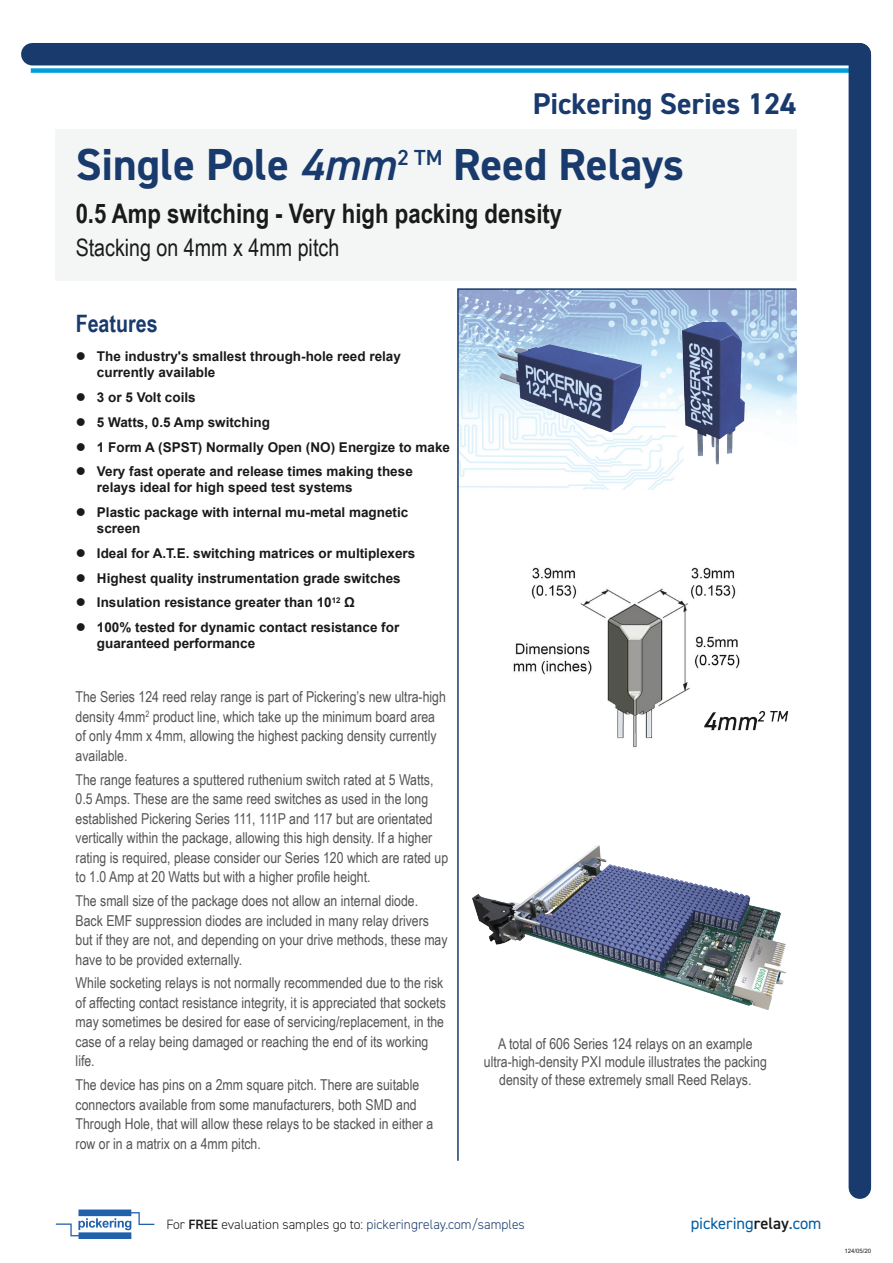
<style>
.page{position:relative;width:893px;height:1263px;background:#fff}
.page>*{position:absolute;margin:0;border:0;box-sizing:border-box;transform-origin:0 0}
.PageMaker_Defaults{font:700 45px "DIN2014";color:#193a6c}
.PageMaker_Defaults-2{font:700 30px "DIN2014";color:#193a6c}
.PageMaker_Defaults-3{font:700 27px "Arial Narrow";color:#1a1a19}
.PageMaker_Defaults-4{font:24px "Arial Narrow";color:#1a1a19}
.Features{font:700 24px "Arial Narrow";color:#193a6c}
.t1{font:16.5px "DIN2014";color:#015da3}
.Para{font:15px/19.5px "Arial Narrow";color:#545453}
.Bullet{font:15px/18px "Arial Narrow";color:#545453;text-align:center}
.t2{font:700 13.5px/16.2px "Arial";color:#1a1a19}
.t3{font:300 13.5px "DIN2014";color:#193a6c}
.t4{font:6px "Arial";color:#1a1a19}
.s1{font-weight:600;font-style:italic}
.s2{color:#1a1a19}
.s3{font-weight:600;color:#1a1a19}
</style>
<div class="page">
<div style="left:56px;top:130px;width:741px;height:151px;background:#f4f6f6"></div>
<div style="left:31px;top:68px;width:823px;height:5px;background:#009ede"></div>
<svg style="left:457px;top:288px;width:340px;height:873px"></svg>
<div style="left:32px;top:43px;width:828px;height:22px;background:#193a6c"></div>
<div style="left:849px;top:54px;width:22px;height:1134px;background:#193a6c"></div>
<svg style="left:56px;top:1209px;width:98px;height:30px"></svg>
<img style="left:510px;top:563px;width:240px;height:188px">
<img style="left:468px;top:835px;width:329px;height:191px">
<img style="left:701px;top:709px;width:89px;height:24px">
<img style="left:487px;top:336px;width:163px;height:102px">
<img style="left:674px;top:322px;width:79px;height:151px">
<p class="PageMaker_Defaults-2" style="left:533px;top:83px;width:265px">Pickering Series 124</p>
<p class="PageMaker_Defaults" style="left:76px;top:135px;width:610px">Single Pole <span class="s1">4mm</span><sup>2</sup> <sup>TM</sup> Reed Relays</p>
<p class="PageMaker_Defaults-3" style="left:76px;top:193px;width:488px">0.5 Amp switching - Very high packing density</p>
<p class="PageMaker_Defaults-4" style="left:76px;top:229px;width:265px">Stacking on 4mm x 4mm pitch</p>
<p class="Features" style="left:76px;top:306px;width:84px">Features</p>
<p class="t2" style="left:97px;top:349px;width:306px">The industry's smallest through-hole reed relay currently available</p>
<p class="t2" style="left:97px;top:390px;width:100px">3 or 5 Volt coils</p>
<p class="t2" style="left:97px;top:414px;width:175px">5 Watts, 0.5 Amp switching</p>
<p class="t2" style="left:97px;top:439px;width:355px">1 Form A (SPST) Normally Open (NO) Energize to make</p>
<p class="t2" style="left:97px;top:464px;width:317px">Very fast operate and release times making these relays ideal for high speed test systems</p>
<p class="t2" style="left:97px;top:505px;width:313px">Plastic package with internal mu-metal magnetic screen</p>
<p class="t2" style="left:97px;top:546px;width:320px">Ideal for A.T.E. switching matrices or multiplexers</p>
<p class="t2" style="left:97px;top:570px;width:305px">Highest quality instrumentation grade switches</p>
<p class="t2" style="left:97px;top:595px;width:260px">Insulation resistance greater than 10<sup>12</sup> Ω</p>
<p class="t2" style="left:97px;top:620px;width:304px">100% tested for dynamic contact resistance for guaranteed performance</p>
<p class="Para" style="left:76px;top:687px;width:372px">The Series 124 reed relay range is part of Pickering’s new ultra-high density 4mm<sup>2</sup> product line, which take up the minimum board area of only 4mm x 4mm, allowing the highest packing density currently available.</p>
<p class="Para" style="left:76px;top:769px;width:374px">The range features a sputtered ruthenium switch rated at 5 Watts, 0.5 Amps. These are the same reed switches as used in the long established Pickering Series 111, 111P and 117 but are orientated vertically within the package, allowing this high density. If a higher rating is required, please consider our Series 120 which are rated up to 1.0 Amp at 20 Watts but with a higher profile height.</p>
<p class="Para" style="left:76px;top:890px;width:373px">The small size of the package does not allow an internal diode.<br>Back EMF suppression diodes are included in many relay drivers but if they are not, and depending on your drive methods, these may have to be provided externally.</p>
<p class="Para" style="left:76px;top:973px;width:372px">While socketing relays is not normally recommended due to the risk of affecting contact resistance integrity, it is appreciated that sockets may sometimes be desired for ease of servicing/replacement, in the case of a relay being damaged or reaching the end of its working life.</p>
<p class="Para" style="left:76px;top:1075px;width:359px">The device has pins on a 2mm square pitch. There are suitable connectors available from some manufacturers, both SMD and Through Hole, that will allow these relays to be stacked in either a row or in a matrix on a 4mm pitch.</p>
<p class="Bullet" style="left:484px;top:1034px;width:285px">A total of 606 Series 124 relays on an example ultra-high-density PXI module illustrates the packing density of these extremely small Reed Relays.</p>
<p class="t3" style="left:166px;top:1216px;width:360px"><span class="s2">For</span> <span class="s3">FREE</span> <span class="s2">evaluation samples go to:</span> pickeringrelay.com/samples</p>
<p class="t1" style="left:691px;top:1213px;width:132px">pickering<span class="s3">relay</span>.com</p>
<p class="t4" style="left:845px;top:1247px;width:28px">124/05/20</p>
</div>
